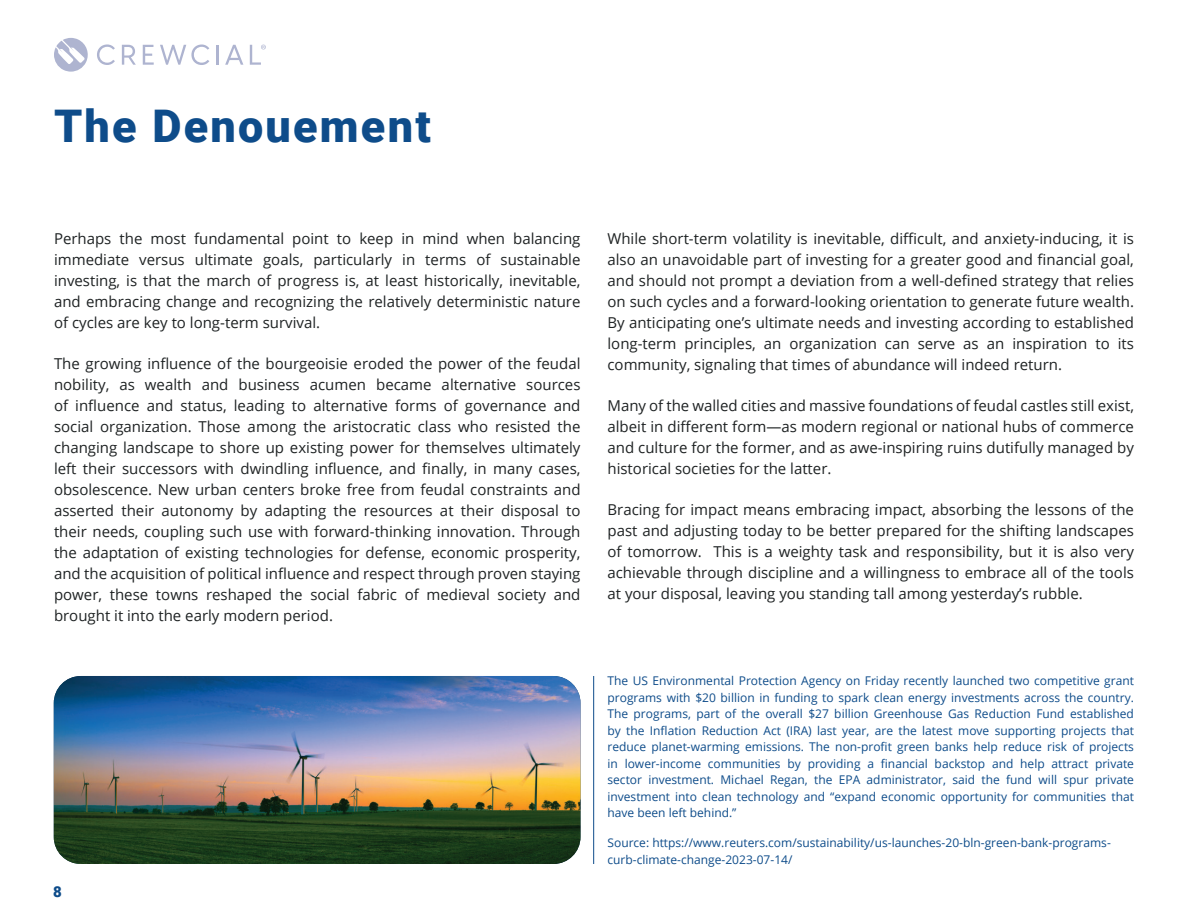
<style>
.page{position:relative;width:1188px;height:918px;background:#fff}
.page>*{position:absolute;margin:0;border:0;box-sizing:border-box;transform-origin:0 0}
.t1{font:900 45px "Roboto";letter-spacing:.05em;color:#0e4c8a}
.t2{font:15px/21px "Open Sans";color:#1e2223;text-align:justify}
.t3{font:900 15px "Roboto";color:#0e4c8a}
.t4{font:12px/16.5px "Open Sans";color:#0e4c8a;text-align:justify}
</style>
<div class="page">
<svg style="left:54px;top:38px;width:34px;height:34px"></svg>
<svg style="left:97px;top:44px;width:18px;height:21px"></svg>
<svg style="left:122px;top:45px;width:14px;height:20px"></svg>
<svg style="left:143px;top:45px;width:11px;height:20px"></svg>
<svg style="left:160px;top:45px;width:49px;height:20px"></svg>
<hr style="left:216px;top:45px;width:3px;height:20px;background:#aeb4d0">
<svg style="left:225px;top:45px;width:18px;height:20px"></svg>
<svg style="left:250px;top:45px;width:16px;height:20px"></svg>
<img style="left:54px;top:676px;width:526px;height:188px">
<hr style="left:593px;top:676px;width:1px;height:188px;background:#0e4c8a">
<h1 class="t1" style="left:54px;top:94px;width:378px">The Denouement</h1>
<p class="t2" style="left:54px;top:227px;width:528px">Perhaps the most fundamental point to keep in mind when balancing immediate versus ultimate goals, particularly in terms of sustainable investing, is that the march of progress is, at least historically, inevitable, and embracing change and recognizing the relatively deterministic nature of cycles are key to long-term survival.</p>
<p class="t2" style="left:54px;top:353px;width:528px">The growing influence of the bourgeoisie eroded the power of the feudal nobility, as wealth and business acumen became alternative sources of influence and status, leading to alternative forms of governance and social organization. Those among the aristocratic class who resisted the changing landscape to shore up existing power for themselves ultimately left their successors with dwindling influence, and finally, in many cases, obsolescence. New urban centers broke free from feudal constraints and asserted their autonomy by adapting the resources at their disposal to their needs, coupling such use with forward-thinking innovation. Through the adaptation of existing technologies for defense, economic prosperity, and the acquisition of political influence and respect through proven staying power, these towns reshaped the social fabric of medieval society and brought it into the early modern period.</p>
<p class="t3" style="left:53px;top:881px;width:10px">8</p>
<p class="t2" style="left:608px;top:227px;width:528px">While short-term volatility is inevitable, difficult, and anxiety-inducing, it is also an unavoidable part of investing for a greater good and financial goal, and should not prompt a deviation from a well-defined strategy that relies on such cycles and a forward-looking orientation to generate future wealth.<br>By anticipating one’s ultimate needs and investing according to established long-term principles, an organization can serve as an inspiration to its community, signaling that times of abundance will indeed return.</p>
<p class="t2" style="left:608px;top:395px;width:528px">Many of the walled cities and massive foundations of feudal castles still exist, albeit in different form—as modern regional or national hubs of commerce and culture for the former, and as awe-inspiring ruins dutifully managed by historical societies for the latter.</p>
<p class="t2" style="left:608px;top:499px;width:528px">Bracing for impact means embracing impact, absorbing the lessons of the past and adjusting today to be better prepared for the shifting landscapes of tomorrow. This is a weighty task and responsibility, but it is also very achievable through discipline and a willingness to embrace all of the tools at your disposal, leaving you standing tall among yesterday’s rubble.</p>
<p class="t4" style="left:608px;top:672px;width:528px">The US Environmental Protection Agency on Friday recently launched two competitive grant programs with $20 billion in funding to spark clean energy investments across the country.<br>The programs, part of the overall $27 billion Greenhouse Gas Reduction Fund established by the Inflation Reduction Act (IRA) last year, are the latest move supporting projects that reduce planet-warming emissions. The non-profit green banks help reduce risk of projects in lower-income communities by providing a financial backstop and help attract private sector investment. Michael Regan, the EPA administrator, said the fund will spur private investment into clean technology and “expand economic opportunity for communities that have been left behind.”</p>
<p class="t4" style="left:608px;top:834px;width:505px">Source: https://www.reuters.com/sustainability/us-launches-20-bln-green-bank-programs&shy;curb-climate-change-2023-07-14/</p>
</div>
